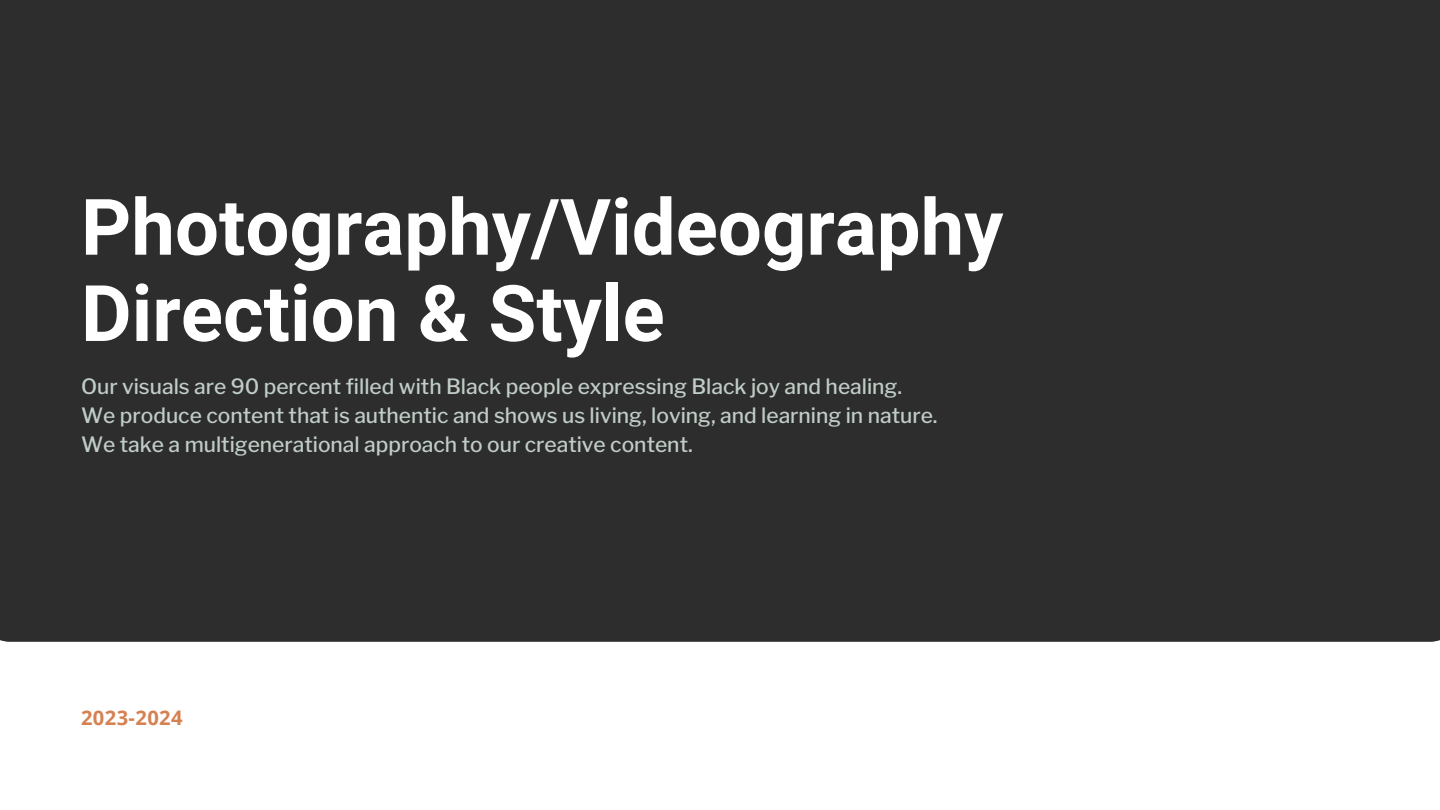
<style>
.page{position:relative;width:1440px;height:810px;background:#fff}
.page>*{position:absolute;margin:0;border:0;box-sizing:border-box;transform-origin:0 0}
.t1{font:700 78px/86.2px "Roboto";color:#fff}
.t2{font:500 21px/29.2px "Libre Franklin";color:#c0cdc6}
.t3{font:700 20.1px "Open Sans";letter-spacing:.02em;color:#d58152}
</style>
<div class="page">
<div style="left:0;top:0;width:1440px;height:642px;background:#2d2d2d"></div>
<h1 class="t1" style="left:81px;top:185px;width:924px">Photography/Videography<br>Direction &amp; Style</h1>
<p class="t2" style="left:81px;top:372px;width:858px">Our visuals are 90 percent filled with Black people expressing Black joy and healing.<br>We produce content that is authentic and shows us living, loving, and learning in nature.<br>We take a multigenerational approach to our creative content.</p>
<p class="t3" style="left:81px;top:703px;width:103px">2023-2024</p>
</div>
